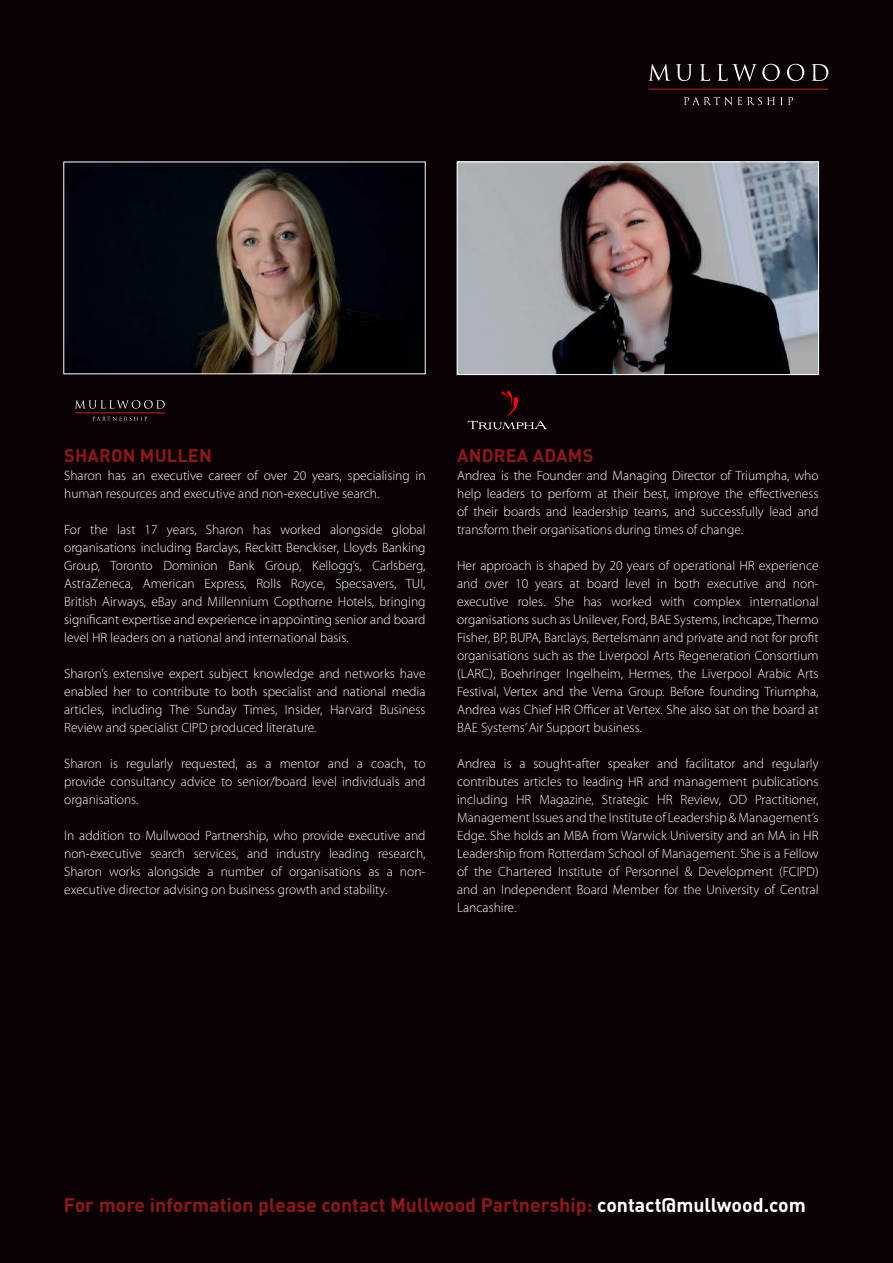
<style>
.page{position:relative;width:893px;height:1263px;background:#090103}
.page>*{position:absolute;margin:0;border:0;box-sizing:border-box;transform-origin:0 0}
.t1{font:700 19.5px "DINOT";color:#8e181b}
.t2{font:700 18px "DINOT";letter-spacing:.01em;color:#8e181b}
.t3{font:300 13.5px/18px "Myriad Pro";color:#fff;text-align:justify}
.s1{color:#fff}
</style>
<div class="page">
<svg style="left:648px;top:64px;width:22px;height:17px"></svg>
<svg style="left:676px;top:64px;width:16px;height:17px"></svg>
<svg style="left:700px;top:64px;width:10px;height:17px"></svg>
<svg style="left:717px;top:64px;width:63px;height:17px"></svg>
<svg style="left:787px;top:64px;width:17px;height:17px"></svg>
<svg style="left:811px;top:64px;width:17px;height:17px"></svg>
<hr style="left:648px;top:89px;width:180px;height:1px;background:#8e181b">
<svg style="left:684px;top:97px;width:109px;height:8px"></svg>
<img style="left:459px;top:164px;width:358px;height:209px">
<div style="left:457px;top:162px;width:362px;height:213px;border:1px solid #fff"></div>
<svg style="left:468px;top:391px;width:79px;height:39px"></svg>
<img style="left:65px;top:164px;width:312px;height:208px">
<svg style="left:75px;top:400px;width:90px;height:9px"></svg>
<hr style="left:75px;top:412px;width:90px;height:1px;background:#8e181b">
<svg style="left:92px;top:417px;width:55px;height:4px"></svg>
<h2 class="t2" style="left:64px;top:449px;width:149px">SHARON MULLEN</h2>
<p class="t3" style="left:64px;top:468px;width:363px">Sharon has an executive career of over 20 years, specialising in human resources and executive and non-executive search.</p>
<p class="t3" style="left:64px;top:522px;width:363px">For the last 17 years, Sharon has worked alongside global organisations including Barclays, Reckitt Benckiser, Lloyds Banking Group, Toronto Dominion Bank Group, Kellogg’s, Carlsberg, AstraZeneca, American Express, Rolls Royce, Specsavers, TUI, British Airways, eBay and Millennium Copthorne Hotels, bringing significant expertise and experience in appointing senior and board level HR leaders on a national and international basis.</p>
<p class="t3" style="left:64px;top:666px;width:363px">Sharon’s extensive expert subject knowledge and networks have enabled her to contribute to both specialist and national media articles, including The Sunday Times, Insider, Harvard Business Review and specialist CIPD produced literature.</p>
<p class="t3" style="left:64px;top:756px;width:363px">Sharon is regularly requested, as a mentor and a coach, to provide consultancy advice to senior/board level individuals and organisations.</p>
<p class="t3" style="left:64px;top:828px;width:363px">In addition to Mullwood Partnership, who provide executive and non-executive search services, and industry leading research, Sharon works alongside a number of organisations as a non&shy;executive director advising on business growth and stability.</p>
<h2 class="t2" style="left:457px;top:449px;width:138px">ANDREA ADAMS</h2>
<p class="t3" style="left:457px;top:468px;width:363px">Andrea is the Founder and Managing Director of Triumpha, who help leaders to perform at their best, improve the effectiveness of their boards and leadership teams, and successfully lead and transform their organisations during times of change.</p>
<p class="t3" style="left:457px;top:558px;width:363px">Her approach is shaped by 20 years of operational HR experience and over 10 years at board level in both executive and non&shy;executive roles. She has worked with complex international organisations such as Unilever, Ford, BAE Systems, Inchcape, Thermo Fisher, BP, BUPA, Barclays, Bertelsmann and private and not for profit organisations such as the Liverpool Arts Regeneration Consortium (LARC), Boehringer Ingelheim, Hermes, the Liverpool Arabic Arts Festival, Vertex and the Verna Group. Before founding Triumpha, Andrea was Chief HR Officer at Vertex. She also sat on the board at BAE Systems’ Air Support business.</p>
<p class="t3" style="left:457px;top:756px;width:363px">Andrea is a sought-after speaker and facilitator and regularly contributes articles to leading HR and management publications including HR Magazine, Strategic HR Review, OD Practitioner, Management Issues and the Institute of Leadership &amp; Management’s Edge. She holds an MBA from Warwick University and an MA in HR Leadership from Rotterdam School of Management. She is a Fellow of the Chartered Institute of Personnel &amp; Development (FCIPD) and an Independent Board Member for the University of Central Lancashire.</p>
<h1 class="t1" style="left:64px;top:1198px;width:744px">For more information please contact Mullwood Partnership: <span class="s1">contact@mullwood.com</span></h1>
</div>
